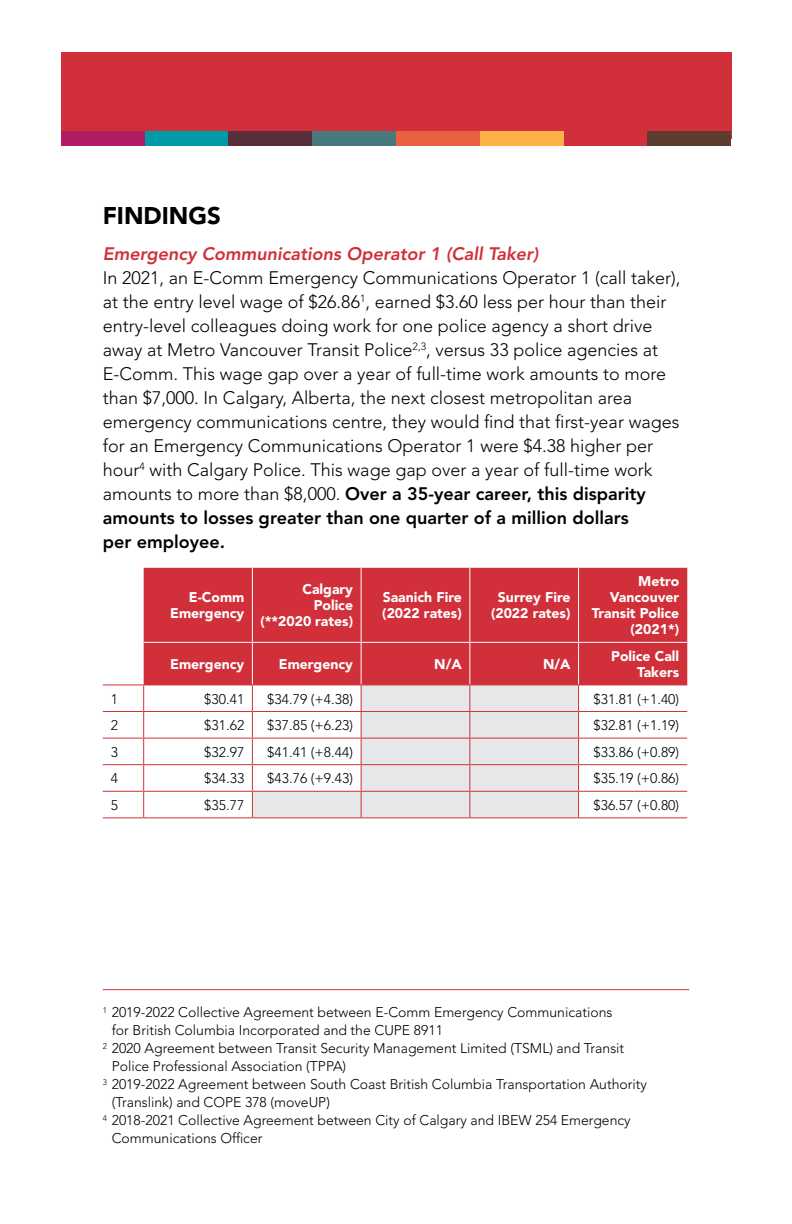
<style>
.page{position:relative;width:792px;height:1224px;background:#fff}
.page>*{position:absolute;margin:0;border:0;box-sizing:border-box;transform-origin:0 0}
.t1{font:900 24px "Avenir LT Std";color:#000}
.t2{font:300 18px/24px "Avenir LT Std";color:#000}
.t3{font:italic 800 18px "Avenir LT Std";color:#d1303b}
.t4{font:300 14px "Avenir LT Std";color:#000}
.t5{font:900 14px/16px "Avenir LT Std";color:#fff;text-align:right}
.s1{font-weight:800}
</style>
<div class="page">
<div style="left:61px;top:52px;width:670px;height:86px;background:#d1303b"></div>
<div style="left:61px;top:131px;width:84px;height:15px;background:#af1e65"></div>
<div style="left:145px;top:131px;width:84px;height:15px;background:#009ba7"></div>
<div style="left:228px;top:131px;width:84px;height:15px;background:#582e3c"></div>
<div style="left:312px;top:131px;width:84px;height:15px;background:#48797c"></div>
<div style="left:396px;top:131px;width:84px;height:15px;background:#ea6142"></div>
<div style="left:480px;top:131px;width:84px;height:15px;background:#fcb249"></div>
<div style="left:564px;top:131px;width:84px;height:15px;background:#d1303b"></div>
<div style="left:647px;top:131px;width:84px;height:15px;background:#5e3d31"></div>
<div style="left:144px;top:568px;width:543px;height:116px;background:#d1303b"></div>
<svg style="left:253px;top:685px;width:325px;height:132px;fill:#e6e7e8"></svg>
<hr style="left:103px;top:684px;width:41px;height:1px;background:#d1303b">
<hr style="left:103px;top:711px;width:41px;height:1px;background:#d1303b">
<hr style="left:579px;top:711px;width:108px;height:1px;background:#d1303b">
<hr style="left:103px;top:738px;width:41px;height:1px;background:#d1303b">
<hr style="left:579px;top:738px;width:108px;height:1px;background:#d1303b">
<hr style="left:103px;top:764px;width:41px;height:1px;background:#d1303b">
<hr style="left:579px;top:764px;width:108px;height:1px;background:#d1303b">
<hr style="left:103px;top:791px;width:41px;height:1px;background:#d1303b">
<hr style="left:579px;top:791px;width:108px;height:1px;background:#d1303b">
<hr style="left:103px;top:817px;width:41px;height:1px;background:#d1303b">
<hr style="left:579px;top:817px;width:108px;height:1px;background:#d1303b">
<hr style="left:144px;top:711px;width:108px;height:1px;background:#d1303b">
<hr style="left:252px;top:711px;width:109px;height:1px;background:#d1303b">
<hr style="left:361px;top:711px;width:109px;height:1px;background:#d1303b">
<hr style="left:470px;top:711px;width:109px;height:1px;background:#d1303b">
<hr style="left:144px;top:738px;width:108px;height:1px;background:#d1303b">
<hr style="left:252px;top:738px;width:109px;height:1px;background:#d1303b">
<hr style="left:361px;top:738px;width:109px;height:1px;background:#d1303b">
<hr style="left:470px;top:738px;width:109px;height:1px;background:#d1303b">
<hr style="left:144px;top:764px;width:108px;height:1px;background:#d1303b">
<hr style="left:252px;top:764px;width:109px;height:1px;background:#d1303b">
<hr style="left:361px;top:764px;width:109px;height:1px;background:#d1303b">
<hr style="left:470px;top:764px;width:109px;height:1px;background:#d1303b">
<hr style="left:144px;top:791px;width:108px;height:1px;background:#d1303b">
<svg style="left:143px;top:685px;width:1px;height:132px"></svg>
<hr style="left:252px;top:791px;width:109px;height:1px;background:#d1303b">
<svg style="left:252px;top:685px;width:1px;height:132px"></svg>
<hr style="left:361px;top:791px;width:109px;height:1px;background:#d1303b">
<svg style="left:361px;top:685px;width:1px;height:132px"></svg>
<hr style="left:470px;top:791px;width:109px;height:1px;background:#d1303b">
<svg style="left:469px;top:685px;width:1px;height:132px"></svg>
<svg style="left:578px;top:685px;width:1px;height:132px"></svg>
<hr style="left:144px;top:817px;width:108px;height:1px;background:#d1303b">
<hr style="left:252px;top:817px;width:109px;height:1px;background:#d1303b">
<hr style="left:361px;top:817px;width:109px;height:1px;background:#d1303b">
<hr style="left:470px;top:817px;width:109px;height:1px;background:#d1303b">
<hr style="left:252px;top:568px;width:1px;height:74px;background:#fff">
<hr style="left:361px;top:568px;width:1px;height:74px;background:#fff">
<hr style="left:469px;top:568px;width:1px;height:74px;background:#fff">
<hr style="left:578px;top:568px;width:1px;height:74px;background:#fff">
<hr style="left:144px;top:642px;width:108px;height:1px;background:#fff">
<hr style="left:252px;top:642px;width:109px;height:1px;background:#fff">
<hr style="left:252px;top:643px;width:1px;height:41px;background:#fff">
<hr style="left:361px;top:642px;width:109px;height:1px;background:#fff">
<hr style="left:361px;top:643px;width:1px;height:41px;background:#fff">
<hr style="left:470px;top:642px;width:109px;height:1px;background:#fff">
<hr style="left:469px;top:643px;width:1px;height:41px;background:#fff">
<hr style="left:579px;top:642px;width:108px;height:1px;background:#fff">
<hr style="left:578px;top:643px;width:1px;height:41px;background:#fff">
<hr style="left:144px;top:684px;width:108px;height:1px;background:#d1303b">
<hr style="left:252px;top:684px;width:109px;height:1px;background:#d1303b">
<hr style="left:361px;top:684px;width:109px;height:1px;background:#d1303b">
<hr style="left:470px;top:684px;width:109px;height:1px;background:#d1303b">
<hr style="left:579px;top:684px;width:108px;height:1px;background:#d1303b">
<hr style="left:103px;top:989px;width:586px;height:1px;background:#d1303b">
<h1 class="t1" style="left:103px;top:201px;width:120px">FINDINGS</h1>
<p class="t3" style="left:103px;top:243px;width:437px">Emergency Communications Operator 1 (Call Taker)</p>
<p class="t2" style="left:103px;top:266px;width:579px">In 2021, an E-Comm Emergency Communications Operator 1 (call taker), at the entry level wage of $26.86<sup>1</sup>, earned $3.60 less per hour than their entry-level colleagues doing work for one police agency a short drive away at Metro Vancouver Transit Police<sup>2,3</sup>, versus 33 police agencies at E-Comm. This wage gap over a year of full-time work amounts to more than $7,000. In Calgary, Alberta, the next closest metropolitan area emergency communications centre, they would find that first-year wages for an Emergency Communications Operator 1 were $4.38 higher per hour<sup>4</sup> with Calgary Police. This wage gap over a year of full-time work amounts to more than $8,000. <span class="s1">Over a 35-year career, this disparity amounts to losses greater than one quarter of a million dollars<br>per employee.</span></p>
<p class="t5" style="left:170px;top:589px;width:76px">E-Comm<br>Emergency</p>
<p class="t5" style="left:260px;top:581px;width:94px">Calgary<br>Police (**2020 rates)</p>
<p class="t5" style="left:382px;top:589px;width:81px;text-align:left">Saanich Fire (2022 rates)</p>
<p class="t5" style="left:491px;top:589px;width:81px;text-align:center">Surrey Fire (2022 rates)</p>
<p class="t5" style="left:592px;top:573px;width:89px">Metro<br>Vancouver<br>Transit Police (2021*)</p>
<p class="t5" style="left:170px;top:656px;width:76px">Emergency</p>
<p class="t5" style="left:279px;top:656px;width:76px">Emergency</p>
<p class="t5" style="left:434px;top:656px;width:29px">N/A</p>
<p class="t5" style="left:543px;top:656px;width:29px">N/A</p>
<p class="t5" style="left:611px;top:648px;width:69px">Police Call<br>Takers</p>
<p class="t4" style="left:111px;top:690px;width:9px">1</p>
<p class="t4" style="left:204px;top:690px;width:42px">$30.41</p>
<p class="t4" style="left:267px;top:690px;width:87px">$34.79 (+4.38)</p>
<p class="t4" style="left:593px;top:690px;width:87px">$31.81 (+1.40)</p>
<p class="t4" style="left:111px;top:717px;width:9px">2</p>
<p class="t4" style="left:204px;top:717px;width:42px">$31.62</p>
<p class="t4" style="left:267px;top:717px;width:87px">$37.85 (+6.23)</p>
<p class="t4" style="left:593px;top:717px;width:87px">$32.81 (+1.19)</p>
<p class="t4" style="left:111px;top:744px;width:9px">3</p>
<p class="t4" style="left:204px;top:744px;width:42px">$32.97</p>
<p class="t4" style="left:267px;top:744px;width:87px">$41.41 (+8.44)</p>
<p class="t4" style="left:593px;top:744px;width:87px">$33.86 (+0.89)</p>
<p class="t4" style="left:111px;top:770px;width:9px">4</p>
<p class="t4" style="left:204px;top:770px;width:42px">$34.33</p>
<p class="t4" style="left:267px;top:770px;width:87px">$43.76 (+9.43)</p>
<p class="t4" style="left:593px;top:770px;width:87px">$35.19 (+0.86)</p>
<p class="t4" style="left:111px;top:797px;width:9px">5</p>
<p class="t4" style="left:204px;top:797px;width:42px">$35.77</p>
<p class="t4" style="left:593px;top:797px;width:87px">$36.57 (+0.80)</p>
<p class="t4" style="left:103px;top:1004px;width:511px"><sup>1</sup> 2019-2022 Collective Agreement between E-Comm Emergency Communications</p>
<p class="t4" style="left:112px;top:1022px;width:333px">for British Columbia Incorporated and the CUPE 8911</p>
<p class="t4" style="left:103px;top:1040px;width:523px"><sup>2</sup> 2020 Agreement between Transit Security Management Limited (TSML) and Transit</p>
<p class="t4" style="left:112px;top:1058px;width:236px">Police Professional Association (TPPA)</p>
<p class="t4" style="left:103px;top:1076px;width:546px"><sup>3</sup> 2019-2022 Agreement between South Coast British Columbia Transportation Authority</p>
<p class="t4" style="left:112px;top:1094px;width:220px">(Translink) and COPE 378 (moveUP)</p>
<p class="t4" style="left:103px;top:1112px;width:529px"><sup>4</sup> 2018-2021 Collective Agreement between City of Calgary and IBEW 254 Emergency</p>
<p class="t4" style="left:112px;top:1130px;width:152px">Communications Officer</p>
</div>
